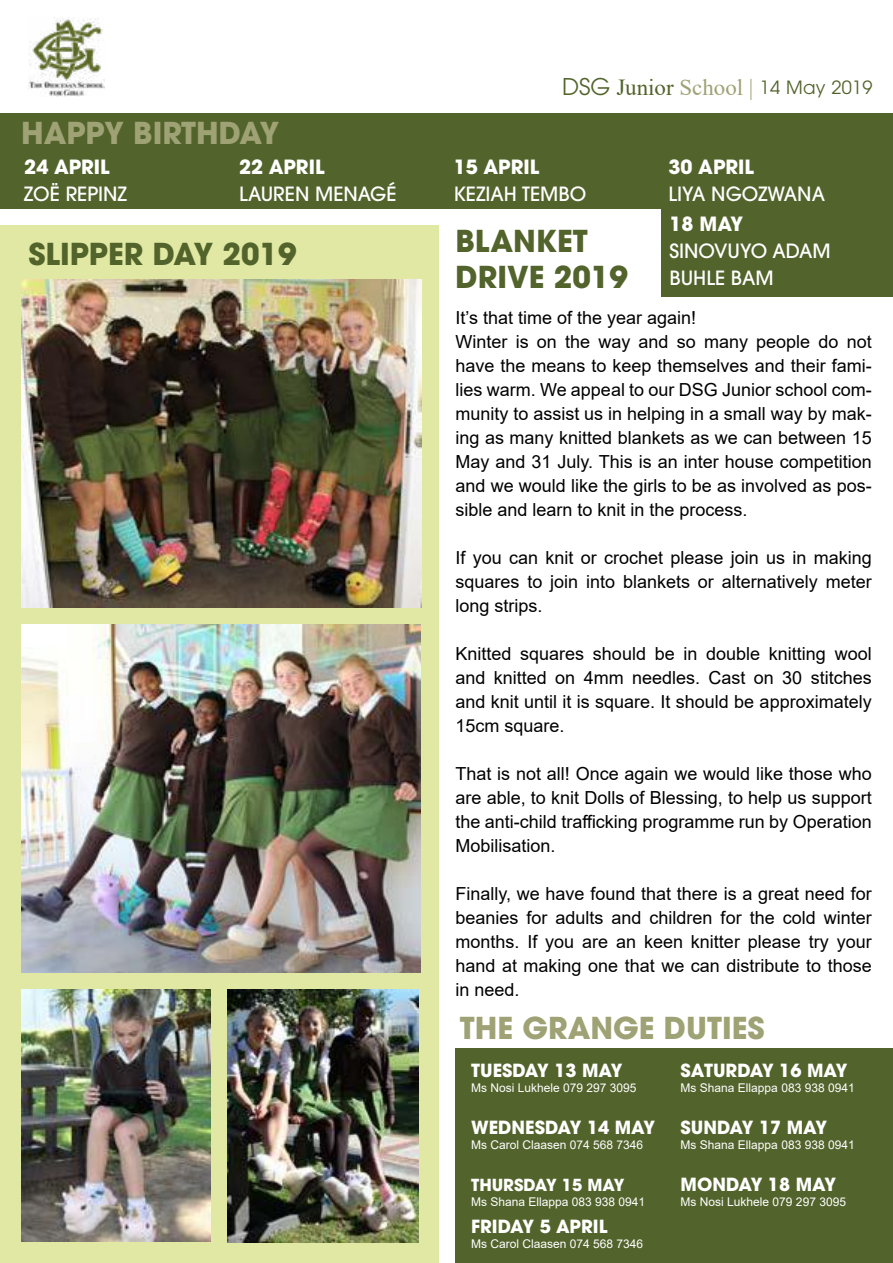
<style>
.page{position:relative;width:893px;height:1263px;background:#fff}
.page>*{position:absolute;margin:0;border:0;box-sizing:border-box;transform-origin:0 0}
.t1{font:700 30px/36px "ITC Avant Garde Pro";color:#52632b}
.t2{font:700 30px "ITC Avant Garde Pro";color:#9ea274}
.t3{font:500 19.5px/27px "ITC Avant Garde Pro";color:#fff}
.t4{font:700 19.5px "ITC Avant Garde Pro";color:#fff}
.t5{font:18.15px "ITC Avant Garde Pro";letter-spacing:.02em;color:#52632b}
.t6{font:18px/24px "Arial";color:#000;text-align:justify}
.t7{font:700 18px "ITC Avant Garde Pro";color:#fff}
.t8{font:700 16.5px "ITC Avant Garde Pro";color:#fff}
.t9{font:12px "Arial";color:#fff}
.s1{font-size:22.95px}
.s2{font-family:"Times New Roman";font-size:22.95px}
.s3{font-family:"Times New Roman";font-size:22.95px;color:#9ea274}
</style>
<div class="page">
<div style="left:0;top:225px;width:439px;height:1038px;background:#e0e8a3"></div>
<div style="left:456px;top:1049px;width:437px;height:214px;background:#52632b"></div>
<div style="left:0;top:113px;width:893px;height:95px;background:#52632b"></div>
<img style="left:29px;top:19px;width:76px;height:78px">
<img style="left:22px;top:279px;width:399px;height:329px">
<img style="left:22px;top:624px;width:399px;height:348px">
<img style="left:21px;top:989px;width:190px;height:253px">
<div style="left:662px;top:202px;width:231px;height:95px;background:#52632b"></div>
<img style="left:227px;top:990px;width:191px;height:252px">
<h1 class="t2" style="left:21px;top:113px;width:260px">HAPPY BIRTHDAY</h1>
<p class="t4" style="left:24px;top:153px;width:87px">24 APRIL</p>
<p class="t3" style="left:24px;top:180px;width:104px">ZOË REPINZ</p>
<p class="t4" style="left:239px;top:153px;width:87px">22 APRIL</p>
<p class="t3" style="left:239px;top:180px;width:159px">LAUREN MENAGÉ</p>
<h1 class="t1" style="left:28px;top:236px;width:270px">SLIPPER DAY 2019</h1>
<p class="t5" style="left:562px;top:76px;width:312px"><span class="s1">DSG</span> <span class="s2">Junior</span> <span class="s3">School |</span> 14 May 2019</p>
<p class="t4" style="left:454px;top:153px;width:87px">15 APRIL</p>
<p class="t3" style="left:454px;top:180px;width:134px">KEZIAH TEMBO</p>
<h1 class="t1" style="left:455px;top:222px;width:174px">BLANKET<br>DRIVE 2019</h1>
<p class="t4" style="left:668px;top:153px;width:87px">30 APRIL</p>
<p class="t3" style="left:668px;top:180px;width:158px">LIYA NGOZWANA</p>
<p class="t4" style="left:669px;top:211px;width:75px">18 MAY</p>
<p class="t3" style="left:669px;top:237px;width:163px">SINOVUYO ADAM<br>BUHLE BAM</p>
<p class="t6" style="left:455px;top:305px;width:418px;text-align:left">It’s that time of the year again!<br>Winter is on the way and so many people do not have the means to keep themselves and their fami&shy;lies warm. We appeal to our DSG Junior school com&shy;munity to assist us in helping in a small way by mak&shy;ing as many knitted blankets as we can between 15<br>May and 31 July. This is an inter house competition and we would like the girls to be as involved as pos&shy;sible and learn to knit in the process.</p>
<p class="t6" style="left:455px;top:545px;width:418px">If you can knit or crochet please join us in making squares to join into blankets or alternatively meter long strips.</p>
<p class="t6" style="left:455px;top:641px;width:418px">Knitted squares should be in double knitting wool and knitted on 4mm needles. Cast on 30 stitches and knit until it is square. It should be approximately 15cm square.</p>
<p class="t6" style="left:455px;top:761px;width:418px">That is not all! Once again we would like those who are able, to knit Dolls of Blessing, to help us support the anti-child trafficking programme run by Operation Mobilisation.</p>
<p class="t6" style="left:455px;top:881px;width:418px">Finally, we have found that there is a great need for beanies for adults and children for the cold winter months. If you are an keen knitter please try your hand at making one that we can distribute to those in need.</p>
<h1 class="t2" style="left:460px;top:1008px;width:307px">THE GRANGE DUTIES</h1>
<p class="t7" style="left:471px;top:1058px;width:153px">TUESDAY 13 MAY</p>
<p class="t9" style="left:471px;top:1079px;width:167px">Ms Nosi Lukhele 079 297 3095</p>
<p class="t7" style="left:471px;top:1115px;width:185px">WEDNESDAY 14 MAY</p>
<p class="t9" style="left:471px;top:1136px;width:174px">Ms Carol Claasen 074 568 7346</p>
<p class="t8" style="left:471px;top:1174px;width:155px">THURSDAY 15 MAY</p>
<p class="t9" style="left:471px;top:1193px;width:176px">Ms Shana Ellappa 083 938 0941</p>
<p class="t7" style="left:471px;top:1214px;width:138px">FRIDAY 5 APRIL</p>
<p class="t9" style="left:471px;top:1235px;width:174px">Ms Carol Claasen 074 568 7346</p>
<p class="t7" style="left:681px;top:1058px;width:168px">SATURDAY 16 MAY</p>
<p class="t9" style="left:681px;top:1079px;width:176px">Ms Shana Ellappa 083 938 0941</p>
<p class="t7" style="left:681px;top:1115px;width:148px">SUNDAY 17 MAY</p>
<p class="t9" style="left:681px;top:1136px;width:176px">Ms Shana Ellappa 083 938 0941</p>
<p class="t7" style="left:681px;top:1172px;width:157px">MONDAY 18 MAY</p>
<p class="t9" style="left:681px;top:1193px;width:167px">Ms Nosi Lukhele 079 297 3095</p>
</div>
